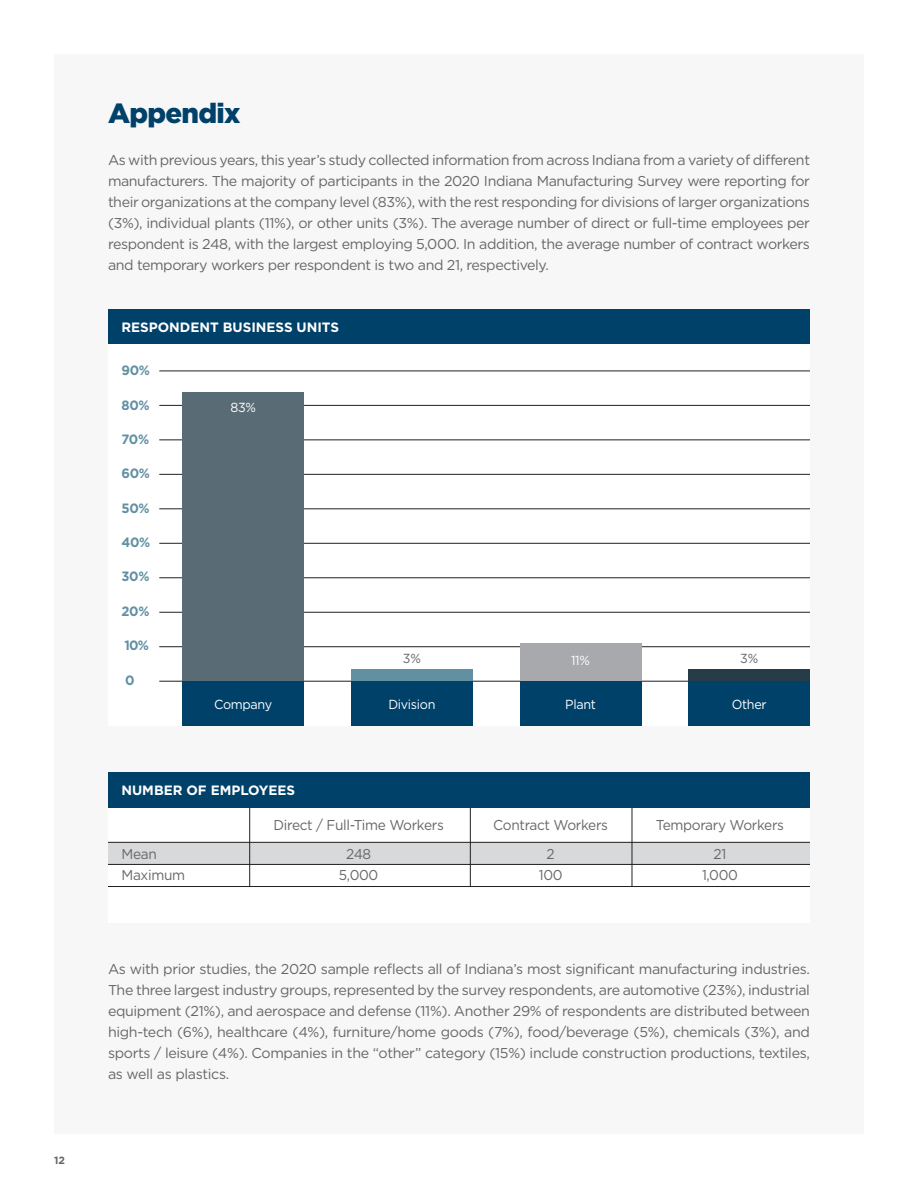
<style>
.page{position:relative;width:918px;height:1188px;background:#fff}
.page>*{position:absolute;margin:0;border:0;box-sizing:border-box;transform-origin:0 0}
.t1{font:900 27.75px "Gotham";letter-spacing:-.025em;color:#00416a}
.t2{font:14.25px/21px "Gotham";letter-spacing:-.025em;color:#67676a;text-align:justify}
.t3{font:14.25px "Gotham";letter-spacing:-.025em;color:#67676a;scale:.96 1}
.t4{font:700 13.5px "Gotham";color:#fff}
.t5{font:700 13.5px "Gotham";color:#6190a3;scale:.96 1}
.t6{font:13.2px "Gotham";letter-spacing:-.025em;color:#fff;scale:.96 1}
.t7{font:13.2px "Gotham";color:#67676a;scale:.96 1}
.t8{font:700 10.5px "Gotham";color:#67676a}
</style>
<div class="page">
<div style="left:54px;top:54px;width:810px;height:1080px;background:#f7f7f8"></div>
<div style="left:108px;top:309px;width:702px;height:36px;background:#00416a"></div>
<div style="left:108px;top:800px;width:702px;height:122px;background:#fff"></div>
<div style="left:108px;top:772px;width:702px;height:36px;background:#00416a"></div>
<div style="left:108px;top:843px;width:702px;height:22px;background:#d8d9db"></div>
<hr style="left:108px;top:842px;width:702px;height:1px;background:#231f20">
<hr style="left:108px;top:864px;width:702px;height:1px;background:#231f20">
<hr style="left:108px;top:886px;width:702px;height:1px;background:#231f20">
<hr style="left:470px;top:808px;width:1px;height:79px;background:#231f20">
<hr style="left:632px;top:808px;width:1px;height:79px;background:#231f20">
<hr style="left:249px;top:808px;width:1px;height:79px;background:#231f20">
<div style="left:108px;top:345px;width:702px;height:381px;background:#fff"></div>
<hr style="left:159px;top:681px;width:651px;height:1px;background:#231f20">
<div style="left:183px;top:681px;width:121px;height:45px;background:#00416a"></div>
<div style="left:351px;top:681px;width:122px;height:45px;background:#00416a"></div>
<div style="left:520px;top:681px;width:121px;height:45px;background:#00416a"></div>
<div style="left:688px;top:681px;width:122px;height:45px;background:#00416a"></div>
<hr style="left:159px;top:371px;width:651px;height:1px;background:#231f20">
<hr style="left:159px;top:405px;width:651px;height:1px;background:#231f20">
<hr style="left:159px;top:440px;width:651px;height:1px;background:#231f20">
<hr style="left:159px;top:474px;width:651px;height:1px;background:#231f20">
<hr style="left:159px;top:509px;width:651px;height:1px;background:#231f20">
<hr style="left:159px;top:543px;width:651px;height:1px;background:#231f20">
<hr style="left:159px;top:578px;width:651px;height:1px;background:#231f20">
<hr style="left:159px;top:612px;width:651px;height:1px;background:#231f20">
<hr style="left:159px;top:646px;width:651px;height:1px;background:#231f20">
<div style="left:520px;top:644px;width:121px;height:37px;background:#a8a9ad"></div>
<div style="left:688px;top:669px;width:122px;height:12px;background:#263c49"></div>
<div style="left:183px;top:392px;width:121px;height:289px;background:#596b75"></div>
<div style="left:351px;top:669px;width:122px;height:12px;background:#6190a3"></div>
<p class="t8" style="left:54px;top:1153px;width:12px">12</p>
<p class="t1" style="left:108px;top:95px;width:134px">Appendix</p>
<p class="t2" style="left:108px;top:150px;width:704px">As with previous years, this year’s study collected information from across Indiana from a variety of different manufacturers. The majority of participants in the 2020 Indiana Manufacturing Survey were reporting for their organizations at the company level (83%), with the rest responding for divisions of larger organizations (3%), individual plants (11%), or other units (3%). The average number of direct or full-time employees per respondent is 248, with the largest employing 5,000. In addition, the average number of contract workers and temporary workers per respondent is two and 21, respectively.</p>
<p class="t4" style="left:122px;top:318px;width:219px">RESPONDENT BUSINESS UNITS</p>
<p class="t5" style="left:122px;top:362px;width:31px">90%</p>
<p class="t5" style="left:122px;top:396px;width:31px">80%</p>
<p class="t5" style="left:122px;top:430px;width:30px">70%</p>
<p class="t5" style="left:122px;top:465px;width:31px">60%</p>
<p class="t5" style="left:122px;top:499px;width:31px">50%</p>
<p class="t5" style="left:122px;top:533px;width:32px">40%</p>
<p class="t5" style="left:122px;top:568px;width:31px">30%</p>
<p class="t5" style="left:122px;top:602px;width:31px">20%</p>
<p class="t5" style="left:124px;top:636px;width:27px">10%</p>
<p class="t5" style="left:125px;top:671px;width:11px">0</p>
<p class="t6" style="left:231px;top:398px;width:28px">83%</p>
<p class="t7" style="left:403px;top:650px;width:20px">3%</p>
<p class="t6" style="left:571px;top:652px;width:21px">11%</p>
<p class="t7" style="left:740px;top:650px;width:20px">3%</p>
<p class="t6" style="left:214px;top:696px;width:62px">Company</p>
<p class="t6" style="left:388px;top:696px;width:51px">Division</p>
<p class="t6" style="left:565px;top:696px;width:33px">Plant</p>
<p class="t6" style="left:732px;top:696px;width:38px">Other</p>
<p class="t4" style="left:122px;top:781px;width:175px">NUMBER OF EMPLOYEES</p>
<p class="t3" style="left:274px;top:816px;width:179px">Direct / Full-Time Workers</p>
<p class="t3" style="left:493px;top:816px;width:121px">Contract Workers</p>
<p class="t3" style="left:656px;top:816px;width:135px">Temporary Workers</p>
<p class="t3" style="left:122px;top:845px;width:38px">Mean</p>
<p class="t3" style="left:346px;top:845px;width:27px">248</p>
<p class="t3" style="left:547px;top:845px;width:10px">2</p>
<p class="t3" style="left:714px;top:845px;width:15px">21</p>
<p class="t3" style="left:122px;top:866px;width:68px">Maximum</p>
<p class="t3" style="left:339px;top:866px;width:43px">5,000</p>
<p class="t3" style="left:539px;top:866px;width:26px">100</p>
<p class="t3" style="left:702px;top:866px;width:39px">1,000</p>
<p class="t2" style="left:108px;top:958px;width:704px">As with prior studies, the 2020 sample reflects all of Indiana’s most significant manufacturing industries.<br>The three largest industry groups, represented by the survey respondents, are automotive (23%), industrial equipment (21%), and aerospace and defense (11%). Another 29% of respondents are distributed between high-tech (6%), healthcare (4%), furniture/home goods (7%), food/beverage (5%), chemicals (3%), and sports / leisure (4%). Companies in the “other” category (15%) include construction productions, textiles, as well as plastics.</p>
</div>
